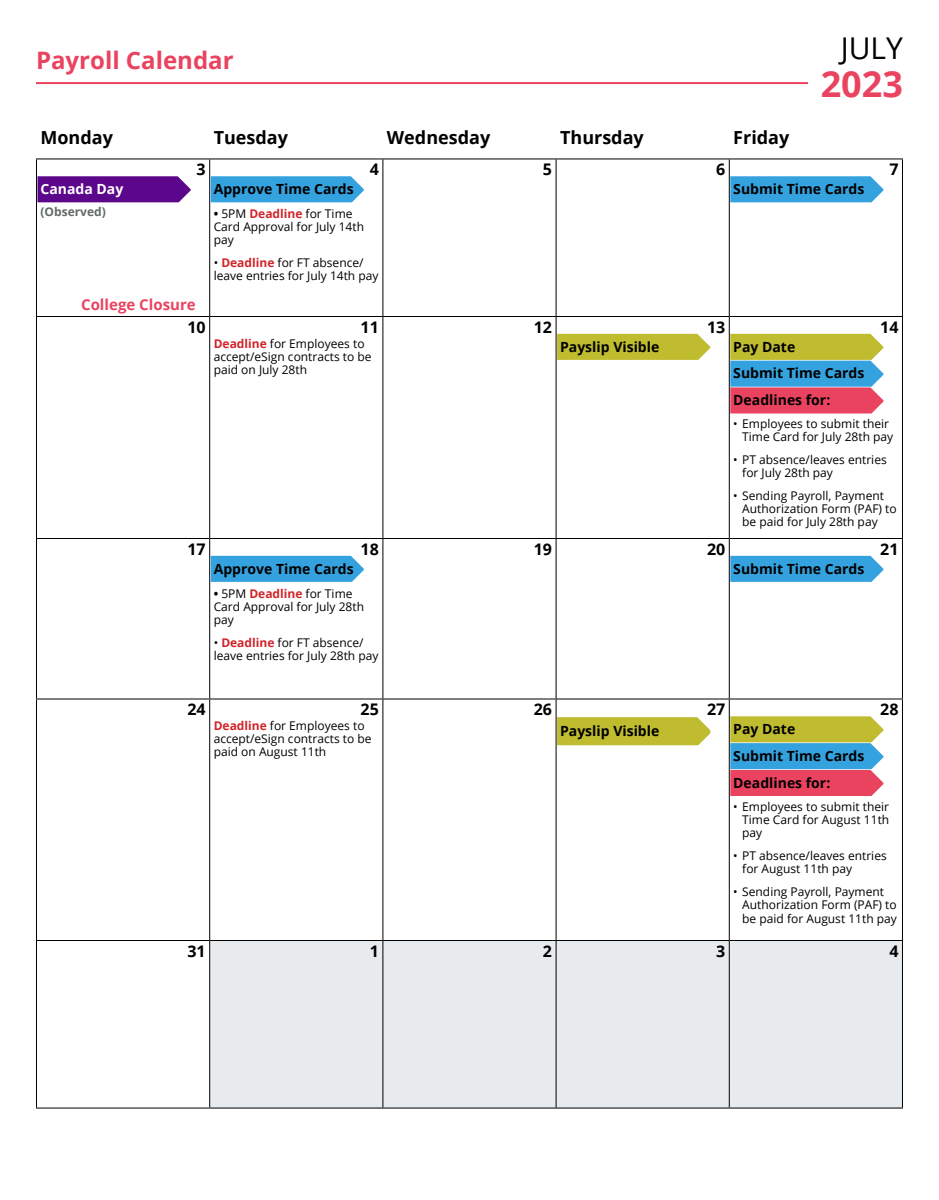
<style>
.page{position:relative;width:939px;height:1200px;background:#fff}
.page>*{position:absolute;margin:0;border:0;box-sizing:border-box;transform-origin:0 0}
.t1{font:700 36px "Open Sans";color:#ea4360}
.p-month{font:30px "Open Sans";color:#000}
.h1-header{font:700 24px "Open Sans";color:#ea4360}
.t2{font:700 18px "Open Sans";color:#000}
.t3{font:700 16px "Open Sans";color:#000}
.p-college_closure{font:700 15px "Open Sans";color:#ea4360}
.p-calendar_item{font:700 14px "Open Sans";color:#000}
.p-calendar_item-2{font:700 14px "Open Sans";color:#fff}
.p-content{font:12px/13px "Open Sans";color:#000}
.t4{font:700 12px "Open Sans";color:#616969}
.s1{font-weight:700}
.s2{font-weight:700;color:#d2232a}
</style>
<div class="page">
<hr style="left:36px;top:82px;width:772px;height:2px;background:#ea4360">
<div style="left:210px;top:941px;width:692px;height:167px;background:#e7ebed"></div>
<hr style="left:36px;top:159px;width:1px;height:157px;background:#000">
<hr style="left:209px;top:159px;width:1px;height:157px;background:#000">
<hr style="left:382px;top:159px;width:1px;height:157px;background:#000">
<hr style="left:555px;top:159px;width:1px;height:157px;background:#000">
<hr style="left:728px;top:159px;width:1px;height:157px;background:#000">
<hr style="left:902px;top:159px;width:1px;height:157px;background:#000">
<hr style="left:36px;top:316px;width:174px;height:1px;background:#000">
<hr style="left:36px;top:317px;width:1px;height:221px;background:#000">
<hr style="left:210px;top:316px;width:173px;height:1px;background:#000">
<hr style="left:209px;top:317px;width:1px;height:221px;background:#000">
<hr style="left:383px;top:316px;width:173px;height:1px;background:#000">
<hr style="left:382px;top:317px;width:1px;height:221px;background:#000">
<hr style="left:556px;top:316px;width:173px;height:1px;background:#000">
<hr style="left:555px;top:317px;width:1px;height:221px;background:#000">
<hr style="left:729px;top:316px;width:174px;height:1px;background:#000">
<hr style="left:728px;top:317px;width:1px;height:221px;background:#000">
<hr style="left:902px;top:317px;width:1px;height:221px;background:#000">
<hr style="left:36px;top:538px;width:174px;height:1px;background:#000">
<hr style="left:36px;top:539px;width:1px;height:159px;background:#000">
<hr style="left:210px;top:538px;width:173px;height:1px;background:#000">
<hr style="left:209px;top:539px;width:1px;height:159px;background:#000">
<hr style="left:383px;top:538px;width:173px;height:1px;background:#000">
<hr style="left:382px;top:539px;width:1px;height:159px;background:#000">
<hr style="left:556px;top:538px;width:173px;height:1px;background:#000">
<hr style="left:555px;top:539px;width:1px;height:159px;background:#000">
<hr style="left:729px;top:538px;width:174px;height:1px;background:#000">
<hr style="left:728px;top:539px;width:1px;height:159px;background:#000">
<hr style="left:902px;top:539px;width:1px;height:159px;background:#000">
<hr style="left:36px;top:698px;width:174px;height:2px;background:#000">
<hr style="left:36px;top:700px;width:1px;height:240px;background:#000">
<hr style="left:210px;top:698px;width:173px;height:2px;background:#000">
<hr style="left:209px;top:700px;width:1px;height:240px;background:#000">
<hr style="left:383px;top:698px;width:173px;height:2px;background:#000">
<hr style="left:382px;top:700px;width:1px;height:240px;background:#000">
<hr style="left:556px;top:698px;width:173px;height:2px;background:#000">
<hr style="left:555px;top:700px;width:1px;height:240px;background:#000">
<hr style="left:729px;top:698px;width:174px;height:2px;background:#000">
<hr style="left:728px;top:700px;width:1px;height:240px;background:#000">
<hr style="left:902px;top:700px;width:1px;height:240px;background:#000">
<hr style="left:36px;top:940px;width:174px;height:1px;background:#000">
<hr style="left:36px;top:941px;width:1px;height:167px;background:#000">
<hr style="left:210px;top:940px;width:173px;height:1px;background:#000">
<hr style="left:209px;top:941px;width:1px;height:167px;background:#000">
<hr style="left:383px;top:940px;width:173px;height:1px;background:#000">
<hr style="left:382px;top:941px;width:1px;height:167px;background:#000">
<hr style="left:556px;top:940px;width:173px;height:1px;background:#000">
<hr style="left:555px;top:941px;width:1px;height:167px;background:#000">
<hr style="left:729px;top:940px;width:174px;height:1px;background:#000">
<hr style="left:728px;top:941px;width:1px;height:167px;background:#000">
<hr style="left:902px;top:941px;width:1px;height:167px;background:#000">
<hr style="left:36px;top:1108px;width:174px;height:1px;background:#000">
<hr style="left:210px;top:1108px;width:173px;height:1px;background:#000">
<hr style="left:383px;top:1108px;width:173px;height:1px;background:#000">
<hr style="left:556px;top:1108px;width:173px;height:1px;background:#000">
<hr style="left:729px;top:1108px;width:174px;height:1px;background:#000">
<hr style="left:36px;top:158px;width:174px;height:1px;background:#000101">
<hr style="left:210px;top:158px;width:173px;height:1px;background:#000101">
<hr style="left:383px;top:158px;width:173px;height:1px;background:#000101">
<hr style="left:556px;top:158px;width:173px;height:1px;background:#000101">
<hr style="left:729px;top:158px;width:174px;height:1px;background:#000101">
<svg style="left:38px;top:176px;width:153px;height:26px;background:#641291"></svg>
<svg style="left:211px;top:176px;width:153px;height:26px;background:#3ea6e0"></svg>
<svg style="left:730px;top:176px;width:153px;height:26px;background:#3da6e0"></svg>
<svg style="left:557px;top:334px;width:153px;height:26px;background:#c2be38"></svg>
<svg style="left:730px;top:334px;width:153px;height:80px;background:#a49182"></svg>
<svg style="left:211px;top:556px;width:153px;height:26px;background:#3ca5e0"></svg>
<svg style="left:730px;top:556px;width:153px;height:26px;background:#3ca5e0"></svg>
<svg style="left:557px;top:717px;width:153px;height:28px;background:#c2be38"></svg>
<svg style="left:730px;top:716px;width:153px;height:80px;background:#a49181"></svg>
<p class="h1-header" style="left:36px;top:44px;width:199px">Payroll Calendar</p>
<p class="p-month" style="left:840px;top:28px;width:64px">JULY</p>
<p class="t1" style="left:820px;top:58px;width:84px">2023</p>
<p class="t2" style="left:40px;top:124px;width:74px">Monday</p>
<p class="t2" style="left:214px;top:124px;width:76px">Tuesday</p>
<p class="t2" style="left:387px;top:124px;width:105px">Wednesday</p>
<p class="t2" style="left:560px;top:124px;width:85px">Thursday</p>
<p class="t2" style="left:733px;top:124px;width:58px">Friday</p>
<p class="t3" style="left:196px;top:158px;width:11px">3</p>
<p class="p-calendar_item-2" style="left:40px;top:179px;width:84px">Canada Day</p>
<p class="t4" style="left:40px;top:204px;width:67px">(Observed)</p>
<p class="t3" style="left:543px;top:158px;width:11px">5</p>
<p class="t3" style="left:716px;top:158px;width:11px">6</p>
<p class="t3" style="left:889px;top:158px;width:11px">7</p>
<p class="p-calendar_item" style="left:733px;top:179px;width:133px">Submit Time Cards</p>
<p class="t3" style="left:370px;top:158px;width:11px">4</p>
<p class="p-calendar_item" style="left:214px;top:179px;width:141px">Approve Time Cards</p>
<p class="p-content" style="left:214px;top:207px;width:152px"><span class="s1">•</span> 5PM <span class="s2">Deadline</span> for Time<br>Card Approval for July 14th pay</p>
<p class="p-content" style="left:214px;top:256px;width:166px">• <span class="s2">Deadline</span> for FT absence/ leave entries for July 14th pay</p>
<p class="p-college_closure" style="left:81px;top:294px;width:116px">College Closure</p>
<p class="t3" style="left:187px;top:316px;width:20px">10</p>
<p class="t3" style="left:360px;top:316px;width:20px">11</p>
<p class="p-content" style="left:214px;top:337px;width:159px"><span class="s2">Deadline</span> for Employees to accept/eSign contracts to be paid on July 28th</p>
<p class="t3" style="left:187px;top:538px;width:20px">17</p>
<p class="t3" style="left:360px;top:538px;width:20px">18</p>
<p class="p-calendar_item" style="left:214px;top:559px;width:141px">Approve Time Cards</p>
<p class="p-content" style="left:214px;top:587px;width:152px"><span class="s1">•</span> 5PM <span class="s2">Deadline</span> for Time<br>Card Approval for July 28th pay</p>
<p class="p-content" style="left:214px;top:636px;width:166px">• <span class="s2">Deadline</span> for FT absence/ leave entries for July 28th pay</p>
<p class="t3" style="left:187px;top:698px;width:20px">24</p>
<p class="t3" style="left:360px;top:698px;width:20px">25</p>
<p class="p-content" style="left:214px;top:719px;width:159px"><span class="s2">Deadline</span> for Employees to accept/eSign contracts to be paid on August 11th</p>
<p class="t3" style="left:534px;top:316px;width:20px">12</p>
<p class="t3" style="left:707px;top:316px;width:20px">13</p>
<p class="p-calendar_item" style="left:560px;top:337px;width:101px">Payslip Visible</p>
<p class="t3" style="left:880px;top:316px;width:20px">14</p>
<p class="p-calendar_item" style="left:733px;top:337px;width:64px">Pay Date</p>
<p class="p-calendar_item" style="left:733px;top:363px;width:133px">Submit Time Cards</p>
<p class="p-calendar_item" style="left:733px;top:390px;width:98px">Deadlines for:</p>
<p class="p-content" style="left:742px;top:417px;width:152px;text-indent:-9px">• Employees to submit their<br>Time Card for July 28th pay</p>
<p class="p-content" style="left:742px;top:453px;width:146px;text-indent:-9px">• PT absence/leaves entries for July 28th pay</p>
<p class="p-content" style="left:742px;top:489px;width:156px;text-indent:-9px">• Sending Payroll, Payment<br>Authorization Form (PAF) to be paid for July 28th pay</p>
<p class="t3" style="left:534px;top:538px;width:20px">19</p>
<p class="t3" style="left:707px;top:538px;width:20px">20</p>
<p class="t3" style="left:880px;top:538px;width:20px">21</p>
<p class="p-calendar_item" style="left:733px;top:559px;width:133px">Submit Time Cards</p>
<p class="t3" style="left:534px;top:698px;width:20px">26</p>
<p class="t3" style="left:707px;top:698px;width:20px">27</p>
<p class="p-calendar_item" style="left:560px;top:721px;width:101px">Payslip Visible</p>
<p class="t3" style="left:880px;top:698px;width:20px">28</p>
<p class="p-calendar_item" style="left:733px;top:719px;width:64px">Pay Date</p>
<p class="p-calendar_item" style="left:733px;top:746px;width:133px">Submit Time Cards</p>
<p class="p-calendar_item" style="left:733px;top:773px;width:98px">Deadlines for:</p>
<p class="p-content" style="left:742px;top:799px;width:148px;text-align:justify;text-indent:-9px">• Employees to submit their Time Card for August 11th pay</p>
<p class="p-content" style="left:742px;top:848px;width:146px;text-indent:-9px">• PT absence/leaves entries for August 11th pay</p>
<p class="p-content" style="left:742px;top:884px;width:156px;text-indent:-9px">• Sending Payroll, Payment<br>Authorization Form (PAF) to</p>
<p class="p-content" style="left:742px;top:912px;width:156px">be paid for August 11th pay</p>
<p class="t3" style="left:187px;top:940px;width:20px">31</p>
<p class="t3" style="left:370px;top:940px;width:11px">1</p>
<p class="t3" style="left:543px;top:940px;width:11px">2</p>
<p class="t3" style="left:716px;top:940px;width:11px">3</p>
<p class="t3" style="left:889px;top:940px;width:11px">4</p>
</div>
